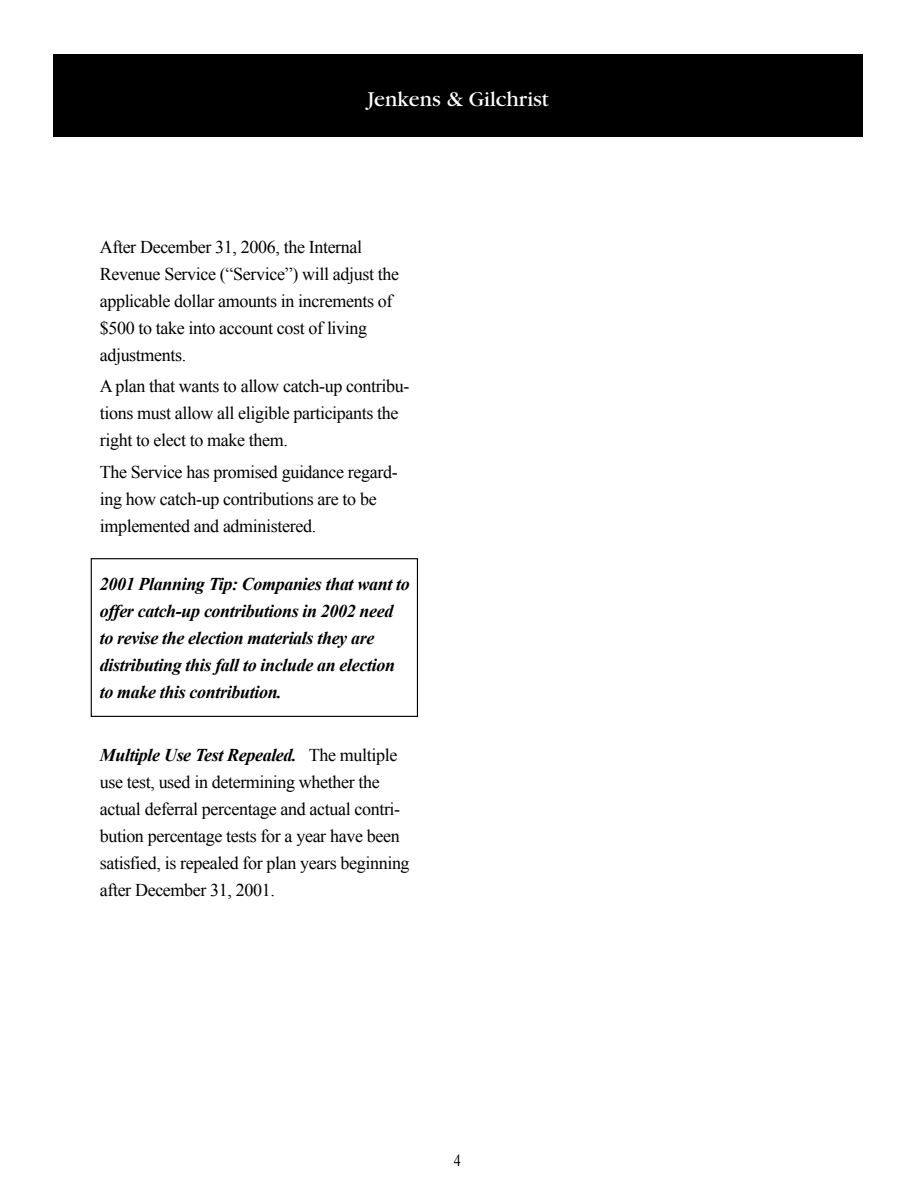
<style>
.page{position:relative;width:918px;height:1188px;background:#fff}
.page>*{position:absolute;margin:0;border:0;box-sizing:border-box;transform-origin:0 0}
.t1{font:22.05px "Garamond";color:#fff}
.t2{font:18px/27px "Times New Roman";letter-spacing:-.02em;color:#000}
.t3{font:italic 700 18px/27px "Times New Roman";letter-spacing:-.02em;color:#000}
.t4{font:16.5px "Times New Roman";color:#000;scale:.86 1}
.s1{font-weight:700;font-style:italic}
</style>
<div class="page">
<div style="left:53px;top:54px;width:810px;height:82px;background:#000"></div>
<div style="left:91px;top:558px;width:327px;height:159px;border:1px solid #000"></div>
<p class="t1" style="left:367px;top:87px;width:183px">Jenkens &amp; Gilchrist</p>
<p class="t2" style="left:100px;top:233px;width:301px">After December 31, 2006, the Internal Revenue Service (“Service”) will adjust the applicable dollar amounts in increments of $500 to take into account cost of living adjustments.</p>
<p class="t2" style="left:100px;top:372px;width:311px">A plan that wants to allow catch-up contribu&shy;tions must allow all eligible participants the right to elect to make them.</p>
<p class="t2" style="left:100px;top:458px;width:300px">The Service has promised guidance regard&shy;ing how catch-up contributions are to be implemented and administered.</p>
<p class="t3" style="left:100px;top:570px;width:312px">2001 Planning Tip: Companies that want to offer catch-up contributions in 2002 need to revise the election materials they are distributing this fall to include an election to make this contribution.</p>
<p class="t2" style="left:100px;top:741px;width:311px"><span class="s1">Multiple Use Test Repealed.</span> The multiple use test, used in determining whether the actual deferral percentage and actual contri&shy;bution percentage tests for a year have been satisfied, is repealed for plan years beginning after December 31, 2001.</p>
<p class="t4" style="left:454px;top:1149px;width:10px">4</p>
</div>
